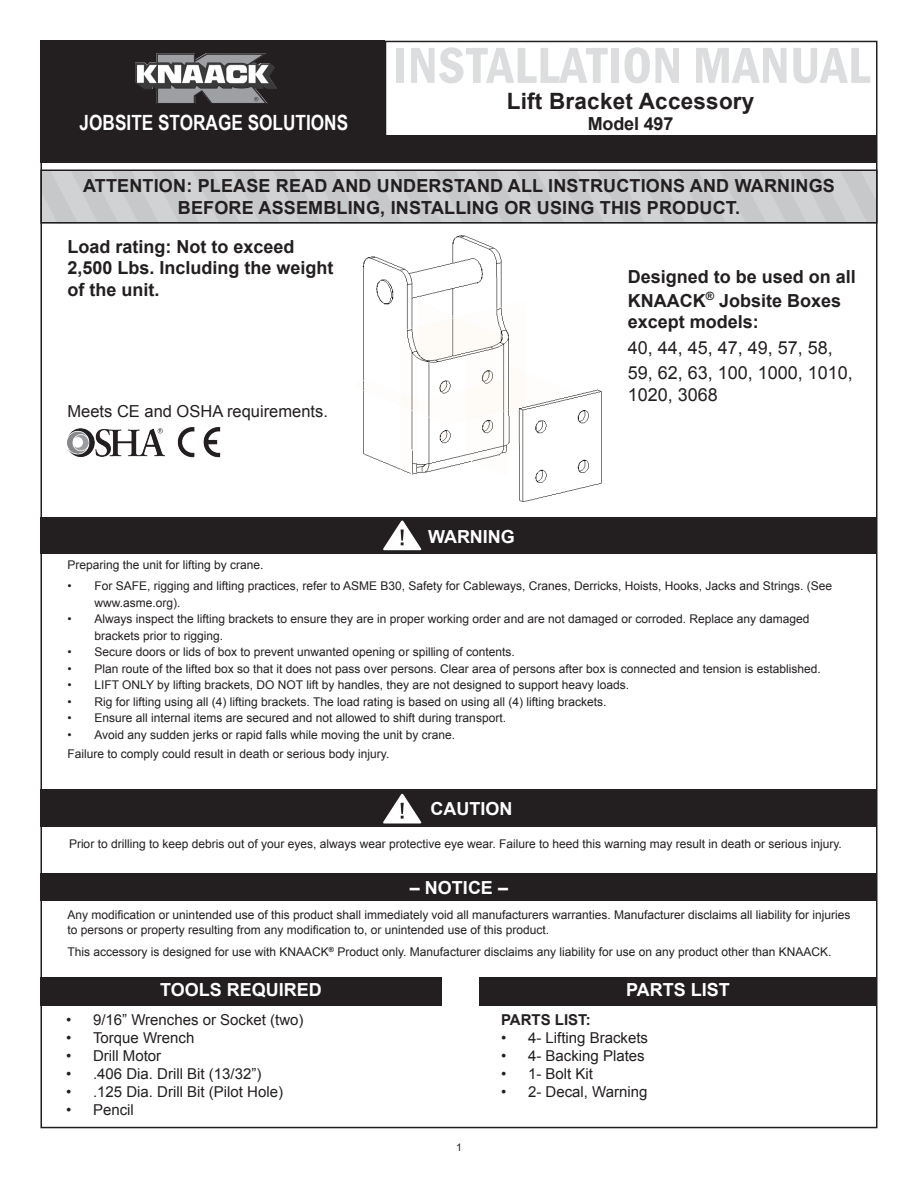
<style>
.page{position:relative;width:918px;height:1188px;background:#fff}
.page>*{position:absolute;margin:0;border:0;box-sizing:border-box;transform-origin:0 0}
.t1{font:600 condensed 52.5px "Franklin Gothic";letter-spacing:.01em;color:#dcdddf}
.t2{font:700 22.5px "Arial";letter-spacing:.01em;color:#231f20}
.t3{font:700 21px "Arial Narrow";color:#fff}
.t4{font:700 18px/21.6px "Arial";color:#231f20}
.t5{font:18px/25.5px "Arial";color:#231f20}
.t6{font:700 18px "Arial";color:#fff}
.t7{font:16.5px "Arial";color:#231f20}
.t8{font:15px "Arial";color:#231f20}
.t9{font:700 15px "Arial";color:#231f20}
.t10{font:12px/16.5px "Arial";color:#231f20}
.t11{font:10.5px "Arial";color:#231f20}
</style>
<div class="page">
<div style="left:43px;top:173px;width:832px;height:48px;background:#cccdcf"></div>
<div style="left:385px;top:41px;width:493px;height:95px;border:2px solid #231f20"></div>
<div style="left:40px;top:170px;width:838px;height:54px;border:2px solid #231f20"></div>
<div style="left:40px;top:517px;width:838px;height:37px;background:#231f20"></div>
<svg style="left:383px;top:520px;width:39px;height:30px"></svg>
<div style="left:40px;top:136px;width:838px;height:28px;background:#231f20"></div>
<div style="left:40px;top:40px;width:346px;height:96px;background:#231f20"></div>
<div style="left:40px;top:873px;width:838px;height:27px;background:#231f20"></div>
<div style="left:41px;top:790px;width:836px;height:37px;background:#231f20"></div>
<svg style="left:383px;top:793px;width:39px;height:31px"></svg>
<img style="left:135px;top:53px;width:142px;height:51px">
<div style="left:40px;top:977px;width:402px;height:28px;background:#231f20"></div>
<div style="left:480px;top:977px;width:397px;height:28px;background:#231f20"></div>
<img style="left:362px;top:235px;width:240px;height:267px">
<img style="left:68px;top:428px;width:96px;height:28px">
<img style="left:178px;top:427px;width:42px;height:31px">
<h3 class="t3" style="left:80px;top:107px;width:270px">JOBSITE STORAGE SOLUTIONS</h3>
<h1 class="t1" style="left:393px;top:30px;width:479px">INSTALLATION MANUAL</h1>
<h2 class="t2" style="left:507px;top:86px;width:249px">Lift Bracket Accessory</h2>
<h3 class="t4" style="left:588px;top:114px;width:87px">Model 497</h3>
<h3 class="t4" style="left:83px;top:176px;width:753px;text-align:center">ATTENTION: PLEASE READ AND UNDERSTAND ALL INSTRUCTIONS AND WARNINGS<br>BEFORE ASSEMBLING, INSTALLING OR USING THIS PRODUCT.</h3>
<h3 class="t4" style="left:68px;top:236px;width:268px">Load rating: Not to exceed<br>2,500 Lbs. Including the weight of the unit.</h3>
<h3 class="t7" style="left:68px;top:400px;width:262px">Meets CE and OSHA requirements.</h3>
<h3 class="t6" style="left:428px;top:525px;width:88px">WARNING</h3>
<h3 class="t4" style="left:628px;top:266px;width:230px;line-height:23.4px">Designed to be used on all<br>KNAACK<sup>®</sup> Jobsite Boxes</h3>
<h3 class="t4" style="left:628px;top:312px;width:133px">except models:</h3>
<h3 class="t5" style="left:628px;top:335px;width:227px">40, 44, 45, 47, 49, 57, 58,<br>59, 62, 63, 100, 1000, 1010,</h3>
<h3 class="t5" style="left:628px;top:382px;width:92px">1020, 3068</h3>
<p class="t10" style="left:68px;top:557px;width:198px">Preparing the unit for lifting by crane.</p>
<p class="t10" style="left:94px;top:578px;width:739px;text-indent:-27px">• For SAFE, rigging and lifting practices, refer to ASME B30, Safety for Cableways, Cranes, Derricks, Hoists, Hooks, Jacks and Strings. (See www.asme.org).</p>
<p class="t10" style="left:94px;top:611px;width:716px;text-indent:-27px">• Always inspect the lifting brackets to ensure they are in proper working order and are not damaged or corroded. Replace any damaged brackets prior to rigging.</p>
<p class="t10" style="left:68px;top:644px;width:449px">• Secure doors or lids of box to prevent unwanted opening or spilling of contents.</p>
<p class="t10" style="left:68px;top:660px;width:755px">• Plan route of the lifted box so that it does not pass over persons. Clear area of persons after box is connected and tension is established.</p>
<p class="t10" style="left:68px;top:677px;width:563px">• LIFT ONLY by lifting brackets, DO NOT lift by handles, they are not designed to support heavy loads.</p>
<p class="t10" style="left:68px;top:693px;width:540px">• Rig for lifting using all (4) lifting brackets. The load rating is based on using all (4) lifting brackets.</p>
<p class="t10" style="left:68px;top:710px;width:440px">• Ensure all internal items are secured and not allowed to shift during transport.</p>
<p class="t10" style="left:68px;top:725px;width:389px;line-height:19.5px">• Avoid any sudden jerks or rapid falls while moving the unit by crane.<br>Failure to comply could result in death or serious body injury.</p>
<h3 class="t6" style="left:431px;top:797px;width:83px">CAUTION</h3>
<p class="t10" style="left:69px;top:836px;width:774px">Prior to drilling to keep debris out of your eyes, always wear protective eye wear. Failure to heed this warning may result in death or serious injury.</p>
<h3 class="t6" style="left:410px;top:876px;width:100px">– NOTICE –</h3>
<p class="t10" style="left:68px;top:908px;width:784px;line-height:15px">Any modification or unintended use of this product shall immediately void all manufacturers warranties. Manufacturer disclaims all liability for injuries to persons or property resulting from any modification to, or unintended use of this product.</p>
<p class="t10" style="left:68px;top:944px;width:765px">This accessory is designed for use with KNAACK<sup>®</sup> Product only. Manufacturer disclaims any liability for use on any product other than KNAACK.</p>
<h3 class="t6" style="left:160px;top:978px;width:163px">TOOLS REQUIRED</h3>
<p class="t8" style="left:66px;top:1010px;width:239px">• 9/16” Wrenches or Socket (two)</p>
<p class="t8" style="left:66px;top:1028px;width:130px">• Torque Wrench</p>
<p class="t8" style="left:66px;top:1046px;width:97px">• Drill Motor</p>
<p class="t8" style="left:66px;top:1064px;width:197px">• .406 Dia. Drill Bit (13/32”)</p>
<p class="t8" style="left:66px;top:1082px;width:219px">• .125 Dia. Drill Bit (Pilot Hole)</p>
<p class="t8" style="left:66px;top:1100px;width:69px">• Pencil</p>
<p class="t11" style="left:456px;top:1141px;width:7px">1</p>
<h3 class="t6" style="left:626px;top:978px;width:105px">PARTS LIST</h3>
<p class="t9" style="left:501px;top:1010px;width:91px">PARTS LIST:</p>
<p class="t8" style="left:501px;top:1028px;width:149px">• 4- Lifting Brackets</p>
<p class="t8" style="left:501px;top:1046px;width:145px">• 4- Backing Plates</p>
<p class="t8" style="left:501px;top:1064px;width:94px">• 1- Bolt Kit</p>
<p class="t8" style="left:501px;top:1082px;width:148px">• 2- Decal, Warning</p>
</div>
